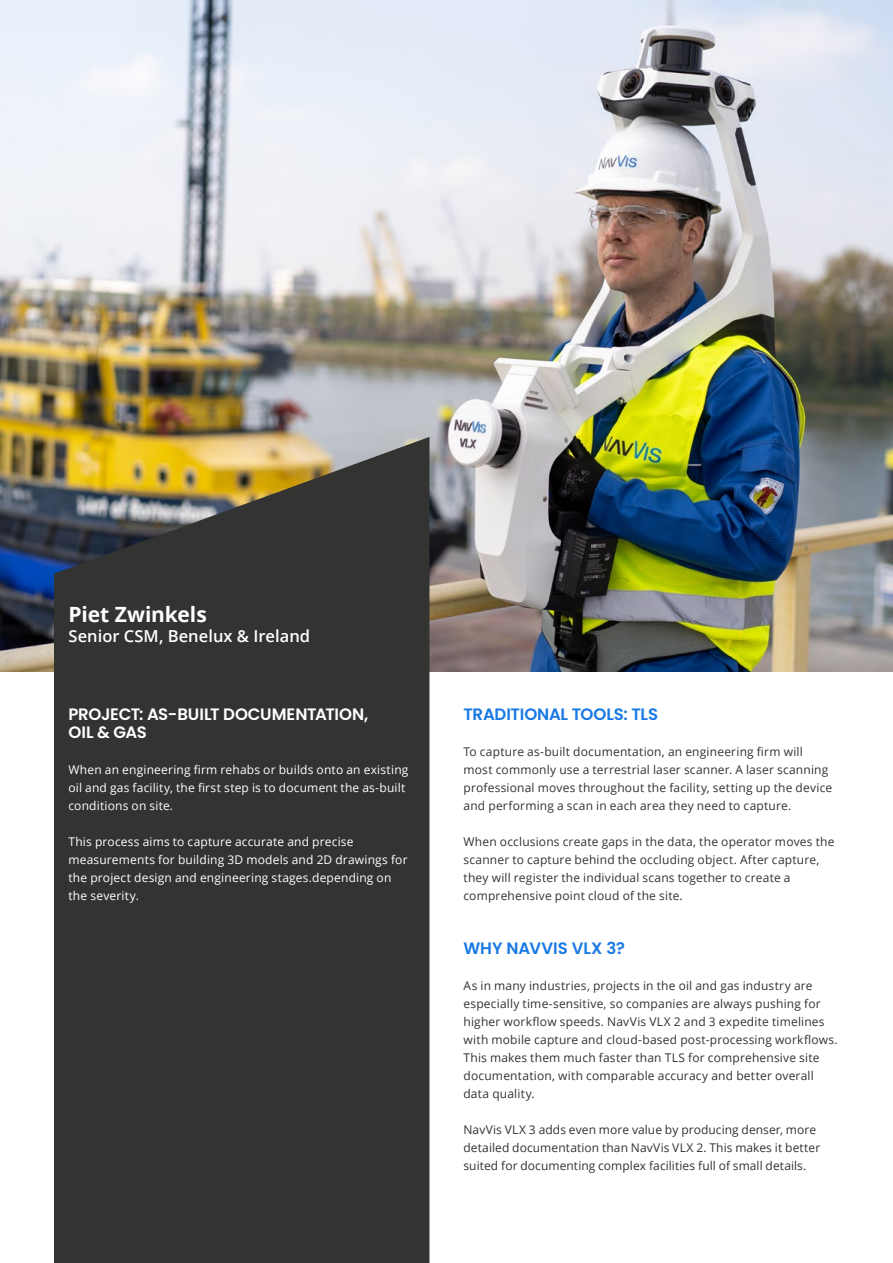
<style>
.page{position:relative;width:893px;height:1263px;background:#fff}
.page>*{position:absolute;margin:0;border:0;box-sizing:border-box;transform-origin:0 0}
.t1{font:700 21px "Open Sans";color:#fff}
.t2{font:600 16.5px/18px "Poppins";letter-spacing:-.015em;color:#fff}
.t3{font:600 16.5px "Poppins";letter-spacing:-.01em;color:#1979e4}
.t4{font:600 16.5px "Open Sans";letter-spacing:.005em;color:#fff}
.t5{font:12px/18px "Open Sans";letter-spacing:.015em;color:#333332}
.t6{font:12px/18px "Open Sans";letter-spacing:.015em;color:#fff}
</style>
<div class="page">
<img style="left:0;top:0;width:893px;height:672px">
<svg style="left:54px;top:437px;width:375px;height:826px;background:#3d3b35"></svg>
<h1 class="t1" style="left:68px;top:600px;width:140px">Piet Zwinkels</h1>
<h2 class="t4" style="left:68px;top:624px;width:243px">Senior CSM, Benelux &amp; Ireland</h2>
<h2 class="t2" style="left:68px;top:705px;width:302px">PROJECT: AS-BUILT DOCUMENTATION,<br>OIL &amp; GAS</h2>
<p class="t6" style="left:68px;top:760px;width:341px">When an engineering firm rehabs or builds onto an existing oil and gas facility, the first step is to document the as-built conditions on site.</p>
<p class="t6" style="left:68px;top:832px;width:341px">This process aims to capture accurate and precise measurements for building 3D models and 2D drawings for the project design and engineering stages.depending on the severity.</p>
<h2 class="t3" style="left:463px;top:705px;width:196px">TRADITIONAL TOOLS: TLS</h2>
<p class="t5" style="left:463px;top:742px;width:370px">To capture as-built documentation, an engineering firm will most commonly use a terrestrial laser scanner. A laser scanning professional moves throughout the facility, setting up the device and performing a scan in each area they need to capture.</p>
<p class="t5" style="left:463px;top:832px;width:373px">When occlusions create gaps in the data, the operator moves the scanner to capture behind the occluding object. After capture, they will register the individual scans together to create a comprehensive point cloud of the site.</p>
<h2 class="t3" style="left:463px;top:939px;width:163px">WHY NAVVIS VLX 3?</h2>
<p class="t5" style="left:463px;top:976px;width:376px">As in many industries, projects in the oil and gas industry are especially time-sensitive, so companies are always pushing for higher workflow speeds. NavVis VLX 2 and 3 expedite timelines with mobile capture and cloud-based post-processing workflows.<br>This makes them much faster than TLS for comprehensive site documentation, with comparable accuracy and better overall data quality.</p>
<p class="t5" style="left:463px;top:1120px;width:358px">NavVis VLX 3 adds even more value by producing denser, more detailed documentation than NavVis VLX 2. This makes it better suited for documenting complex facilities full of small details.</p>
</div>
